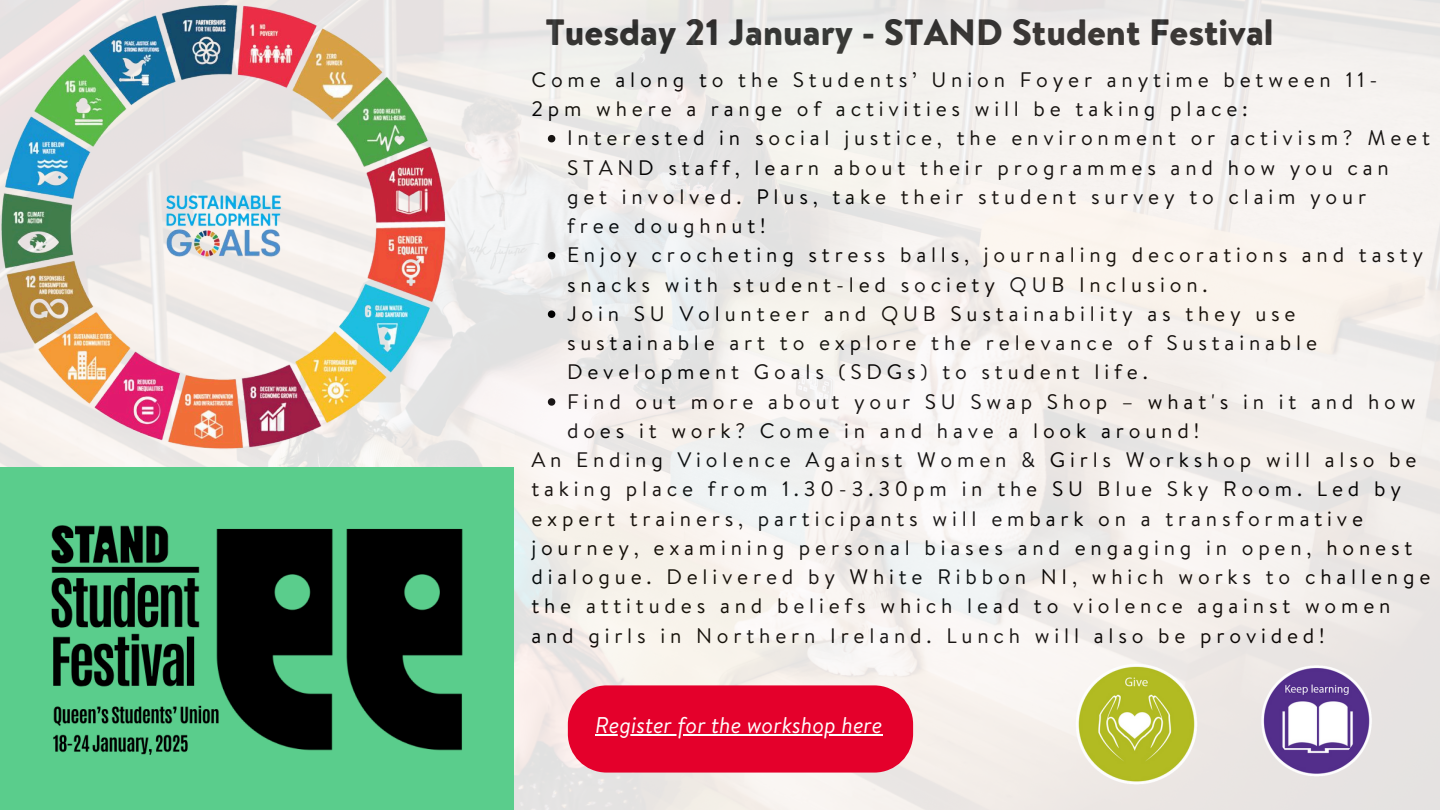
<style>
.page{position:relative;width:1440px;height:810px;background:#fff}
.page>*{position:absolute;margin:0;border:0;box-sizing:border-box;transform-origin:0 0}
.t1{font:900 36.7px "Brandon Text";color:#2f2f2f}
.t2{font:italic 22.8px "Brandon Text";color:#fffdfd}
.t3{font:21px/29.2px "Brandon Text";letter-spacing:.23em;color:#000}
</style>
<div class="page">
<img style="left:0;top:0;width:1440px;height:810px">
<div style="left:568px;top:685px;width:345px;height:88px;background:#e4002b;border-radius:39px"></div>
<hr style="left:595px;top:734px;width:287px;height:2px;background:#fffdfd">
<img style="left:0;top:0;width:704px;height:454px">
<img style="left:0;top:467px;width:514px;height:343px">
<img style="left:1256px;top:613px;width:168px;height:197px">
<img style="left:1018px;top:605px;width:238px;height:205px">
<p class="t1" style="left:545px;top:6px;width:730px">Tuesday 21 January - STAND Student Festival</p>
<p class="t3" style="left:531px;top:65px;width:848px">Come along to the Students’ Union Foyer anytime between 11-<br>2pm where a range of activities will be taking place:</p>
<p class="t3" style="left:567px;top:123px;width:864px">Interested in social justice, the environment or activism? Meet STAND staff, learn about their programmes and how you can get involved. Plus, take their student survey to claim your<br>free doughnut!</p>
<h1 class="t3" style="left:567px;top:240px;width:858px">Enjoy crocheting stress balls, journaling decorations and tasty snacks with student-led society QUB Inclusion.</h1>
<p class="t3" style="left:567px;top:299px;width:752px">Join SU Volunteer and QUB Sustainability as they use sustainable art to explore the relevance of Sustainable<br>Development Goals (SDGs) to student life.</p>
<p class="t3" style="left:567px;top:386px;width:850px">Find out more about your SU Swap Shop – what's in it and how does it work? Come in and have a look around!</p>
<p class="t3" style="left:531px;top:445px;width:901px">An Ending Violence Against Women &amp; Girls Workshop will also be taking place from 1.30-3.30pm in the SU Blue Sky Room. Led by expert trainers, participants will embark on a transformative journey, examining personal biases and engaging in open, honest dialogue. Delivered by White Ribbon NI, which works to challenge the attitudes and beliefs which lead to violence against women and girls in Northern Ireland. Lunch will also be provided!</p>
<p class="t2" style="left:595px;top:709px;width:289px">Register for the workshop here</p>
</div>
